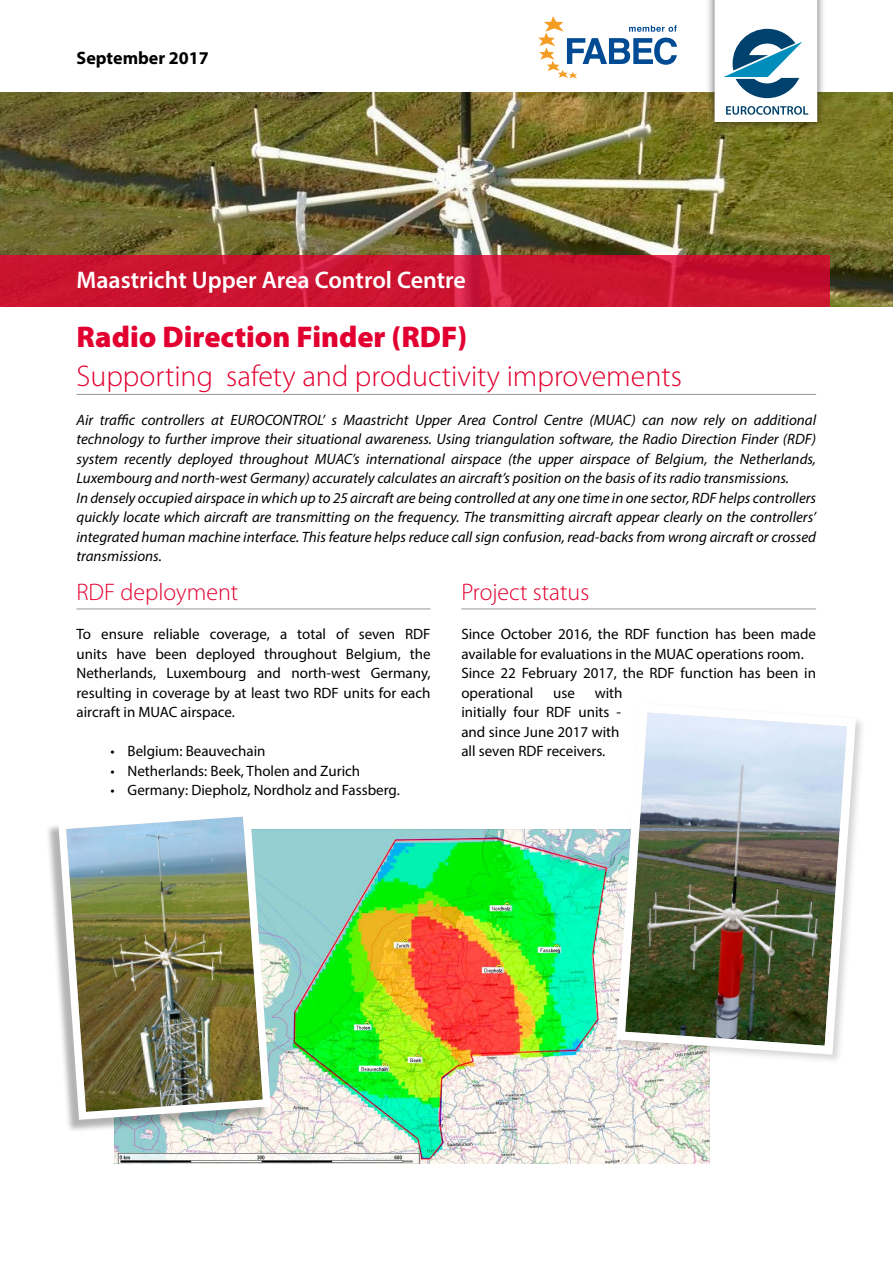
<style>
.page{position:relative;width:893px;height:1263px;background:#fff}
.page>*{position:absolute;margin:0;border:0;box-sizing:border-box;transform-origin:0 0}
.t1{font:300 30px "Myriad Pro";color:#e20030}
.t2{font:900 30px "Myriad Pro";color:#e20030}
.t3{font:600 24px "Myriad Pro";color:#fff}
.t4{font:300 24px "Myriad Pro";color:#e20030}
.t5{font:700 18px "Myriad Pro";color:#000}
.t6{font:italic 15px/19.5px "Myriad Pro";color:#000}
.t7{font:15px/19.5px "Myriad Pro";color:#000}
</style>
<div class="page">
<img style="left:0;top:93px;width:893px;height:213px">
<hr style="left:77px;top:394px;width:739px;height:1px;background:#989898">
<hr style="left:77px;top:609px;width:354px;height:1px;background:#989898">
<hr style="left:461px;top:609px;width:355px;height:1px;background:#989898">
<svg style="left:0;top:255px;width:829px;height:51px;background:#cb1431"></svg>
<svg style="left:538px;top:16px;width:139px;height:62px"></svg>
<div style="left:706px;top:0;width:120px;height:131px;background:#000;opacity:.7"></div>
<svg style="left:715px;top:0;width:102px;height:122px"></svg>
<img style="left:114px;top:830px;width:596px;height:334px">
<div style="left:614px;top:702px;width:252px;height:363px;background:#000;opacity:.17"></div>
<img style="left:612px;top:702px;width:248px;height:357px">
<div style="left:45px;top:811px;width:223px;height:322px;background:#000;opacity:.3"></div>
<img style="left:54px;top:811px;width:221px;height:313px">
<p class="t5" style="left:77px;top:46px;width:134px">September 2017</p>
<h2 class="t3" style="left:76px;top:265px;width:391px">Maastricht Upper Area Control Centre</h2>
<h1 class="t2" style="left:77px;top:319px;width:392px">Radio Direction Finder (RDF)</h1>
<h1 class="t1" style="left:77px;top:359px;width:607px">Supporting safety and productivity improvements</h1>
<p class="t6" style="left:77px;top:409px;width:741px">Air traffic controllers at EUROCONTROL’ s Maastricht Upper Area Control Centre (MUAC) can now rely on additional technology to further improve their situational awareness. Using triangulation software, the Radio Direction Finder (RDF) system recently deployed throughout MUAC’s international airspace (the upper airspace of Belgium, the Netherlands, Luxembourg and north-west Germany) accurately calculates an aircraft’s position on the basis of its radio transmissions.<br>In densely occupied airspace in which up to 25 aircraft are being controlled at any one time in one sector, RDF helps controllers quickly locate which aircraft are transmitting on the frequency. The transmitting aircraft appear clearly on the controllers’ integrated human machine interface. This feature helps reduce call sign confusion, read-backs from wrong aircraft or crossed transmissions.</p>
<h2 class="t4" style="left:77px;top:579px;width:163px">RDF deployment</h2>
<p class="t7" style="left:77px;top:624px;width:356px;text-align:justify">To ensure reliable coverage, a total of seven RDF units have been deployed throughout Belgium, the Netherlands, Luxembourg and north-west Germany, resulting in coverage by at least two RDF units for each aircraft in MUAC airspace.</p>
<p class="t7" style="left:111px;top:741px;width:157px">• Belgium: Beauvechain</p>
<p class="t7" style="left:111px;top:760px;width:251px">• Netherlands: Beek, Tholen and Zurich</p>
<p class="t7" style="left:111px;top:780px;width:291px">• Germany: Diepholz, Nordholz and Fassberg.</p>
<h2 class="t4" style="left:461px;top:579px;width:129px">Project status</h2>
<p class="t7" style="left:461px;top:624px;width:356px">Since October 2016, the RDF function has been made available for evaluations in the MUAC operations room.<br>Since 22 February 2017, the RDF function has been in operational</p>
<p class="t7" style="left:461px;top:682px;width:163px;text-indent:133px">with initially four RDF units - and since June 2017 with all seven RDF receivers.</p>
<p class="t7" style="left:553px;top:682px;width:23px">use</p>
</div>
